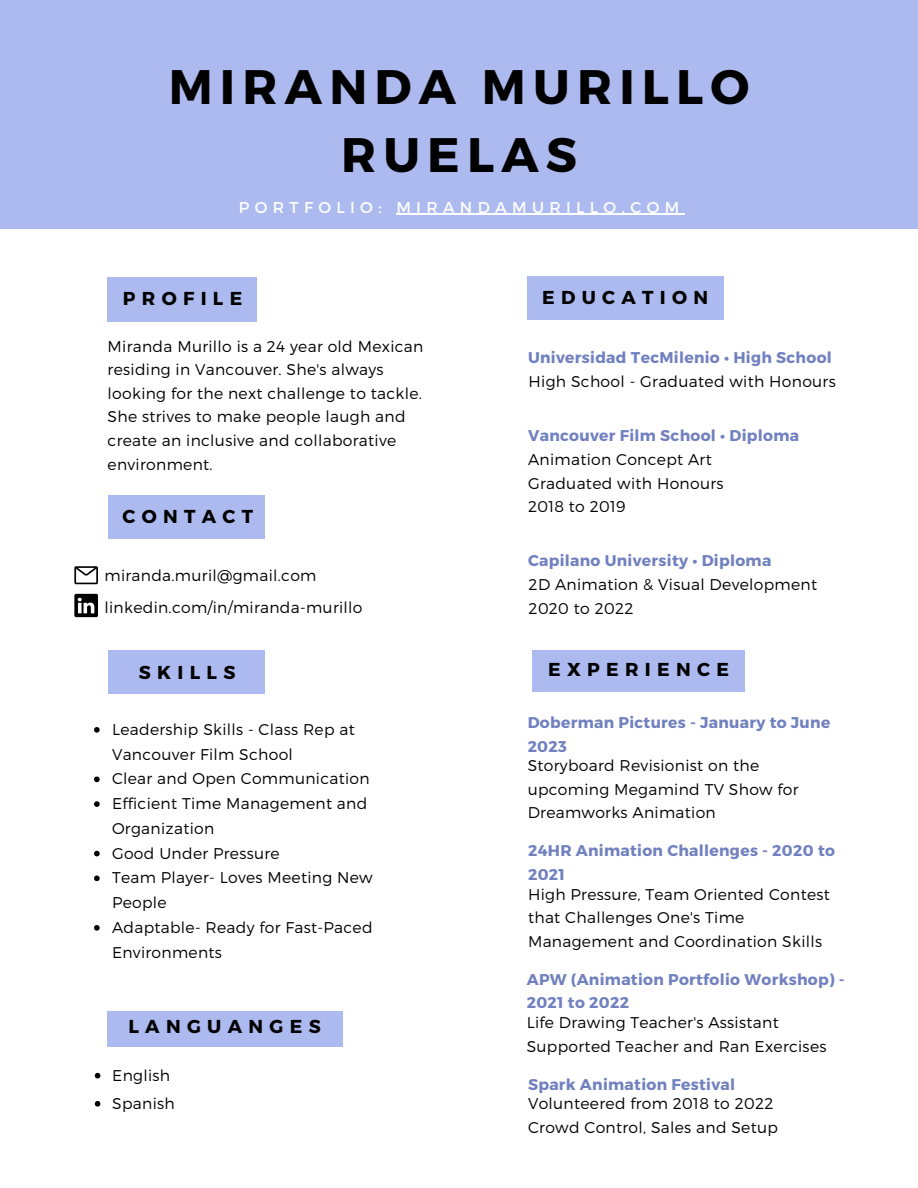
<style>
.page{position:relative;width:918px;height:1188px;background:#fff}
.page>*{position:absolute;margin:0;border:0;box-sizing:border-box;transform-origin:0 0}
.t1{font:700 48.3px/67.5px "Montserrat";letter-spacing:.15em;color:#000;text-align:center}
.t2{font:700 18.75px "Montserrat";letter-spacing:.34em;color:#000}
.t3{font:15.75px "Montserrat";letter-spacing:.34em;color:#fff}
.t4{font:300 15.6px/23.7px "Montserrat";letter-spacing:.02em;color:#000}
.t5{font:700 15.6px/23.7px "Montserrat";letter-spacing:.02em;color:#7181bf}
</style>
<div class="page">
<div style="left:0;top:0;width:918px;height:228px;background:#adbaef"></div>
<div style="left:108px;top:278px;width:149px;height:44px;background:#adbaef"></div>
<div style="left:527px;top:277px;width:197px;height:43px;background:#adbaef"></div>
<div style="left:109px;top:496px;width:156px;height:43px;background:#adbaef"></div>
<div style="left:532px;top:650px;width:213px;height:42px;background:#adbaef"></div>
<svg style="left:74px;top:566px;width:24px;height:18px"></svg>
<svg style="left:74px;top:594px;width:24px;height:23px"></svg>
<div style="left:108px;top:1012px;width:235px;height:34px;background:#adbaef"></div>
<div style="left:109px;top:651px;width:156px;height:43px;background:#adbaef"></div>
<svg style="left:95px;top:1073px;width:5px;height:5px"></svg>
<svg style="left:95px;top:1101px;width:5px;height:6px"></svg>
<svg style="left:94px;top:727px;width:6px;height:6px"></svg>
<svg style="left:94px;top:777px;width:6px;height:5px"></svg>
<svg style="left:94px;top:801px;width:6px;height:6px"></svg>
<svg style="left:94px;top:851px;width:6px;height:5px"></svg>
<svg style="left:94px;top:876px;width:6px;height:5px"></svg>
<svg style="left:94px;top:925px;width:6px;height:6px"></svg>
<hr style="left:396px;top:214px;width:289px;height:1px;background:#fff">
<p class="t1" style="left:169px;top:51px;width:582px">MIRANDA MURILLO<br>RUELAS</p>
<p class="t3" style="left:239px;top:197px;width:442px">PORTFOLIO: MIRANDAMURILLO.COM</p>
<p class="t2" style="left:123px;top:286px;width:121px">PROFILE</p>
<p class="t2" style="left:542px;top:285px;width:168px">EDUCATION</p>
<p class="t4" style="left:108px;top:333px;width:317px">Miranda Murillo is a 24 year old Mexican residing in Vancouver. She's always looking for the next challenge to tackle.<br>She strives to make people laugh and create an inclusive and collaborative environment.</p>
<p class="t2" style="left:122px;top:504px;width:132px">CONTACT</p>
<p class="t4" style="left:104px;top:563px;width:214px">miranda.muril@gmail.com</p>
<p class="t4" style="left:104px;top:595px;width:259px">linkedin.com/in/miranda-murillo</p>
<p class="t2" style="left:139px;top:660px;width:98px">SKILLS</p>
<p class="t4" style="left:112px;top:716px;width:244px;line-height:24.8px">Leadership Skills - Class Rep at<br>Vancouver Film School</p>
<p class="t4" style="left:112px;top:766px;width:259px">Clear and Open Communication</p>
<p class="t4" style="left:112px;top:790px;width:257px;line-height:24.8px">Efficient Time Management and<br>Organization</p>
<p class="t4" style="left:112px;top:840px;width:169px">Good Under Pressure</p>
<p class="t4" style="left:112px;top:865px;width:262px;line-height:24.8px">Team Player- Loves Meeting New<br>People</p>
<p class="t4" style="left:112px;top:914px;width:262px;line-height:24.8px">Adaptable- Ready for Fast-Paced<br>Environments</p>
<p class="t2" style="left:128px;top:1015px;width:194px">LANGUANGES</p>
<p class="t4" style="left:112px;top:1063px;width:59px">English</p>
<p class="t4" style="left:112px;top:1091px;width:64px">Spanish</p>
<p class="t5" style="left:528px;top:345px;width:305px">Universidad TecMilenio • High School</p>
<p class="t4" style="left:529px;top:369px;width:309px">High School - Graduated with Honours</p>
<p class="t5" style="left:528px;top:423px;width:273px">Vancouver Film School • Diploma</p>
<p class="t4" style="left:528px;top:447px;width:185px">Animation Concept Art</p>
<p class="t4" style="left:528px;top:470px;width:197px">Graduated with Honours</p>
<p class="t4" style="left:528px;top:494px;width:99px">2018 to 2019</p>
<p class="t5" style="left:528px;top:548px;width:245px">Capilano University • Diploma</p>
<p class="t4" style="left:529px;top:572px;width:290px">2D Animation &amp; Visual Development</p>
<p class="t4" style="left:529px;top:595px;width:106px">2020 to 2022</p>
<p class="t2" style="left:548px;top:657px;width:182px">EXPERIENCE</p>
<p class="t5" style="left:528px;top:710px;width:304px">Doberman Pictures - January to June<br>2023</p>
<p class="t4" style="left:528px;top:753px;width:273px">Storyboard Revisionist on the upcoming Megamind TV Show for<br>Dreamworks Animation</p>
<p class="t5" style="left:528px;top:838px;width:308px">24HR Animation Challenges - 2020 to<br>2021</p>
<p class="t4" style="left:528px;top:881px;width:303px">High Pressure, Team Oriented Contest that Challenges One's Time<br>Management and Coordination Skills</p>
<p class="t5" style="left:527px;top:967px;width:320px">APW (Animation Portfolio Workshop) -<br>2021 to 2022</p>
<p class="t4" style="left:527px;top:1010px;width:253px">Life Drawing Teacher's Assistant</p>
<p class="t4" style="left:527px;top:1034px;width:301px">Supported Teacher and Ran Exercises</p>
<p class="t5" style="left:528px;top:1071px;width:209px">Spark Animation Festival</p>
<p class="t4" style="left:528px;top:1091px;width:247px">Volunteered from 2018 to 2022</p>
<p class="t4" style="left:528px;top:1115px;width:251px">Crowd Control, Sales and Setup</p>
</div>
